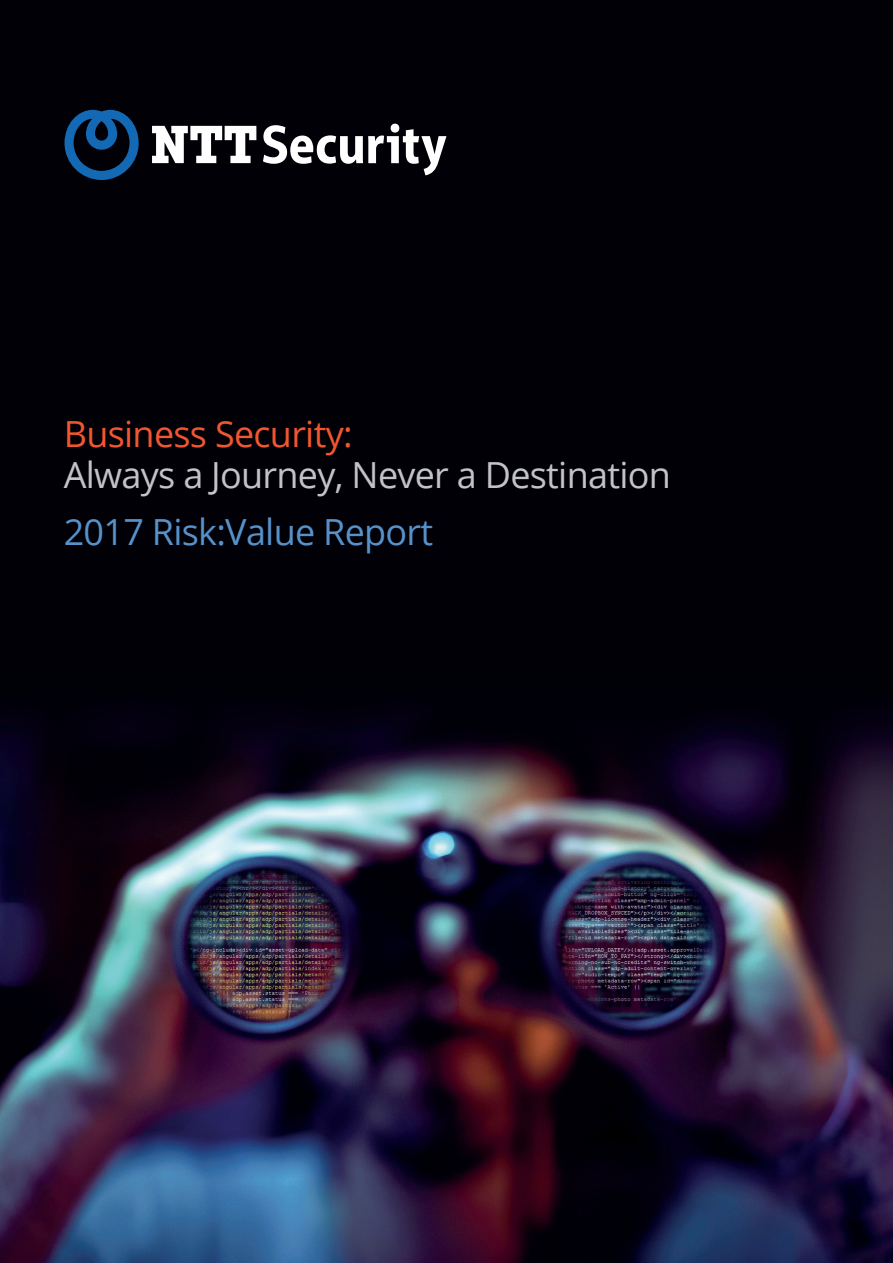
<style>
.page{position:relative;width:893px;height:1263px;background:#fff}
.page>*{position:absolute;margin:0;border:0;box-sizing:border-box;transform-origin:0 0}
.t1{font:36px "Open Sans";letter-spacing:-.02em;color:#c2c3c6}
.t2{font:36px "Open Sans";letter-spacing:-.02em;color:#5791ca}
.t3{font:36px "Open Sans";letter-spacing:-.02em;color:#f0562f}
</style>
<div class="page">
<img style="left:0;top:0;width:893px;height:1263px">
<svg style="left:64px;top:110px;width:75px;height:70px;background:#083056"></svg>
<div style="left:391px;top:124px;width:8px;height:9px;background:#fff;border-radius:50%"></div>
<svg style="left:263px;top:125px;width:183px;height:50px"></svg>
<svg style="left:152px;top:126px;width:104px;height:37px"></svg>
<p class="t3" style="left:64px;top:410px;width:290px">Business Security:</p>
<p class="t1" style="left:64px;top:450px;width:609px">Always a Journey, Never a Destination</p>
<p class="t2" style="left:64px;top:508px;width:371px">2017 Risk:Value Report</p>
</div>
